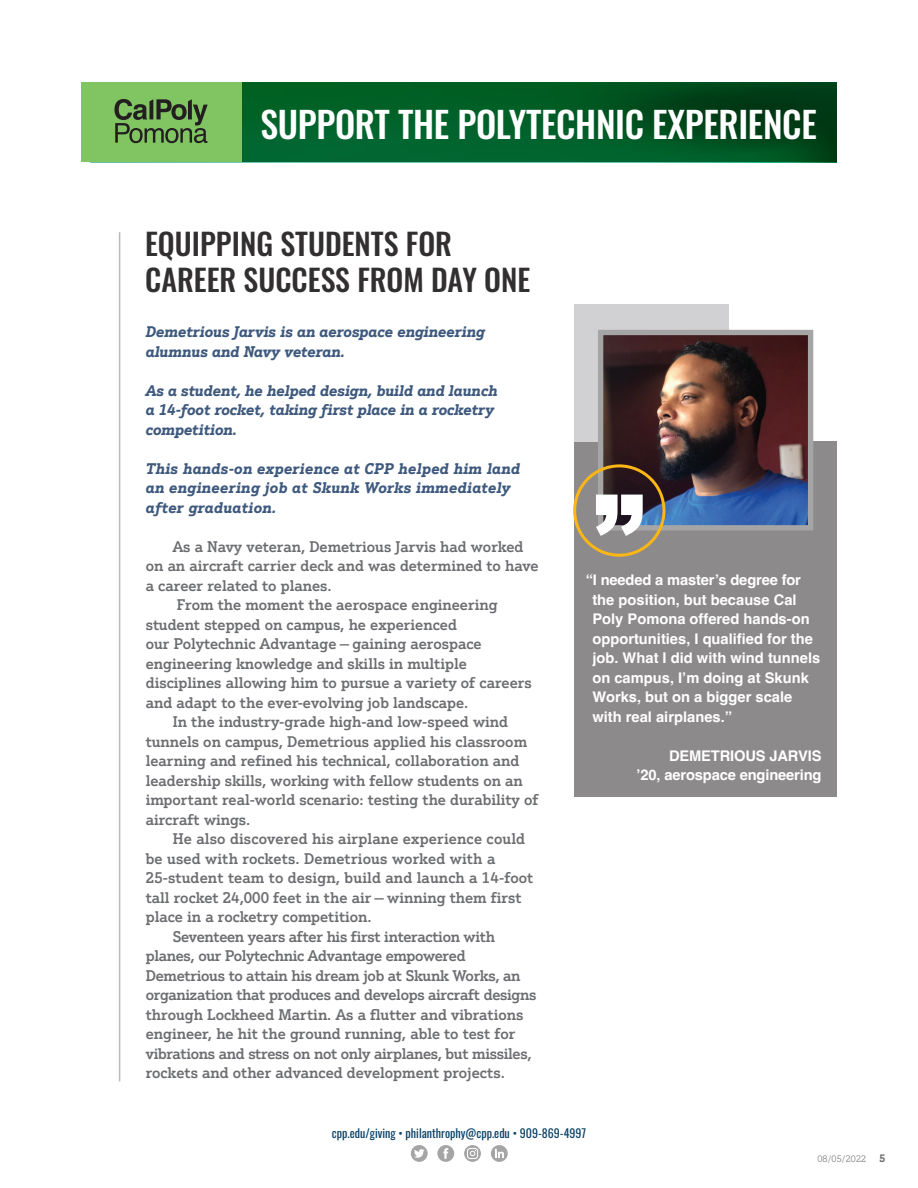
<style>
.page{position:relative;width:918px;height:1188px;background:#fff}
.page>*{position:absolute;margin:0;border:0;box-sizing:border-box;transform-origin:0 0}
.t1{font:500 36px "Oswald";letter-spacing:-.01em;color:#fff}
.t2{font:500 30px/36px "Oswald";color:#312f30}
.t3{font:500 15px "Justus Pro";color:#6c6d70}
.t4{font:500 15px "Justus Pro";letter-spacing:-.02em;color:#6c6d70}
.t5{font:italic 700 15px/19.5px "Justus Pro";color:#3e597d}
.t6{font:italic 700 15px/19.5px "Justus Pro";letter-spacing:.02em;color:#3e597d}
.t7{font:700 14.7px/19.5px "Helvetica";color:#fff}
.t8{font:12px "Oswald";color:#094269}
.t9{font:700 10.5px "Justus Pro";color:#6c6d70}
.t10{font:300 9px "Justus Pro";letter-spacing:.01em;color:#6c6d70}
</style>
<div class="page">
<div style="left:574px;top:441px;width:263px;height:356px;background:#8d8a8c"></div>
<div style="left:575px;top:305px;width:154px;height:137px;background:#d1d1d3"></div>
<img style="left:604px;top:336px;width:203px;height:189px">
<div style="left:598px;top:330px;width:215px;height:201px;border:5px solid #a6a5a5"></div>
<div style="left:573px;top:464px;width:92px;height:93px;border:3px solid #fcb615;border-radius:50%"></div>
<svg style="left:596px;top:495px;width:47px;height:41px;background:#d1cfd1"></svg>
<svg style="left:242px;top:82px;width:595px;height:80px;background:#005724"></svg>
<div style="left:81px;top:82px;width:161px;height:80px;background:#81c563"></div>
<svg style="left:114px;top:99px;width:94px;height:44px"></svg>
<hr style="left:119px;top:232px;width:1px;height:850px;background:#a8a9ad">
<div style="left:464px;top:1145px;width:17px;height:17px;background:#a6a5a5;border-radius:50%"></div>
<svg style="left:467px;top:1148px;width:11px;height:11px"></svg>
<div style="left:411px;top:1145px;width:17px;height:17px;background:#a6a5a5;border-radius:50%"></div>
<svg style="left:414px;top:1149px;width:10px;height:9px"></svg>
<div style="left:437px;top:1145px;width:17px;height:17px;background:#a6a5a5;border-radius:50%"></div>
<svg style="left:443px;top:1148px;width:5px;height:11px"></svg>
<div style="left:491px;top:1145px;width:17px;height:17px;background:#a6a5a5;border-radius:50%"></div>
<svg style="left:495px;top:1149px;width:9px;height:9px"></svg>
<h1 class="t1" style="left:260px;top:105px;width:558px">SUPPORT THE POLYTECHNIC EXPERIENCE</h1>
<h2 class="t2" style="left:145px;top:228px;width:387px">EQUIPPING STUDENTS FOR<br>CAREER SUCCESS FROM DAY ONE</h2>
<p class="t5" style="left:146px;top:322px;width:341px">Demetrious Jarvis is an aerospace engineering alumnus and Navy veteran.</p>
<p class="t5" style="left:146px;top:380px;width:353px">As a student, he helped design, build and launch a 14-foot rocket, taking first place in a rocketry competition.</p>
<p class="t6" style="left:146px;top:458px;width:376px">This hands-on experience at CPP helped him land an engineering job at Skunk Works immediately after graduation.</p>
<p class="t3" style="left:173px;top:537px;width:352px">As a Navy veteran, Demetrious Jarvis had worked</p>
<p class="t3" style="left:146px;top:556px;width:394px">on an aircraft carrier deck and was determined to have</p>
<p class="t3" style="left:146px;top:576px;width:187px">a career related to planes.</p>
<p class="t3" style="left:177px;top:595px;width:322px">From the moment the aerospace engineering</p>
<p class="t3" style="left:146px;top:615px;width:313px">student stepped on campus, he experienced</p>
<p class="t3" style="left:146px;top:634px;width:337px">our Polytechnic Advantage — gaining aerospace</p>
<p class="t3" style="left:146px;top:654px;width:323px">engineering knowledge and skills in multiple</p>
<p class="t3" style="left:146px;top:673px;width:387px">disciplines allowing him to pursue a variety of careers</p>
<p class="t3" style="left:146px;top:693px;width:324px">and adapt to the ever-evolving job landscape.</p>
<p class="t3" style="left:173px;top:712px;width:337px">In the industry-grade high-and low-speed wind</p>
<p class="t3" style="left:146px;top:732px;width:383px">tunnels on campus, Demetrious applied his classroom</p>
<p class="t3" style="left:146px;top:751px;width:375px">learning and refined his technical, collaboration and</p>
<p class="t3" style="left:146px;top:771px;width:379px">leadership skills, working with fellow students on an</p>
<p class="t3" style="left:146px;top:790px;width:394px">important real-world scenario: testing the durability of</p>
<p class="t3" style="left:146px;top:810px;width:106px">aircraft wings.</p>
<p class="t3" style="left:173px;top:829px;width:354px">He also discovered his airplane experience could</p>
<p class="t3" style="left:146px;top:849px;width:351px">be used with rockets. Demetrious worked with a</p>
<p class="t3" style="left:146px;top:868px;width:389px">25-student team to design, build and launch a 14-foot</p>
<p class="t3" style="left:146px;top:888px;width:377px">tall rocket 24,000 feet in the air — winning them first</p>
<p class="t3" style="left:146px;top:907px;width:228px">place in a rocketry competition.</p>
<p class="t4" style="left:173px;top:927px;width:324px">Seventeen years after his first interaction with</p>
<p class="t4" style="left:146px;top:946px;width:321px">planes, our Polytechnic Advantage empowered</p>
<p class="t4" style="left:146px;top:966px;width:376px">Demetrious to attain his dream job at Skunk Works, an</p>
<p class="t4" style="left:146px;top:985px;width:392px">organization that produces and develops aircraft designs</p>
<p class="t3" style="left:146px;top:1005px;width:379px">through Lockheed Martin. As a flutter and vibrations</p>
<p class="t3" style="left:146px;top:1024px;width:371px">engineer, he hit the ground running, able to test for</p>
<p class="t4" style="left:146px;top:1044px;width:387px">vibrations and stress on not only airplanes, but missiles,</p>
<p class="t3" style="left:146px;top:1063px;width:361px">rockets and other advanced development projects.</p>
<p class="t7" style="left:592px;top:572px;width:229px;text-indent:-7px">“I needed a master’s degree for the position, but because Cal<br>Poly Pomona offered hands-on opportunities, I qualified for the job. What I did with wind tunnels on campus, I’m doing at Skunk<br>Works, but on a bigger scale with real airplanes.”</p>
<p class="t7" style="left:637px;top:748px;width:187px;text-align:right">DEMETRIOUS JARVIS<br>’20, aerospace engineering</p>
<p class="t8" style="left:332px;top:1122px;width:256px">cpp.edu/giving • philanthrophy@cpp.edu • 909-869-4997</p>
<p class="t10" style="left:817px;top:1154px;width:50px">08/05/2022</p>
<p class="t9" style="left:879px;top:1152px;width:7px">5</p>
</div>
